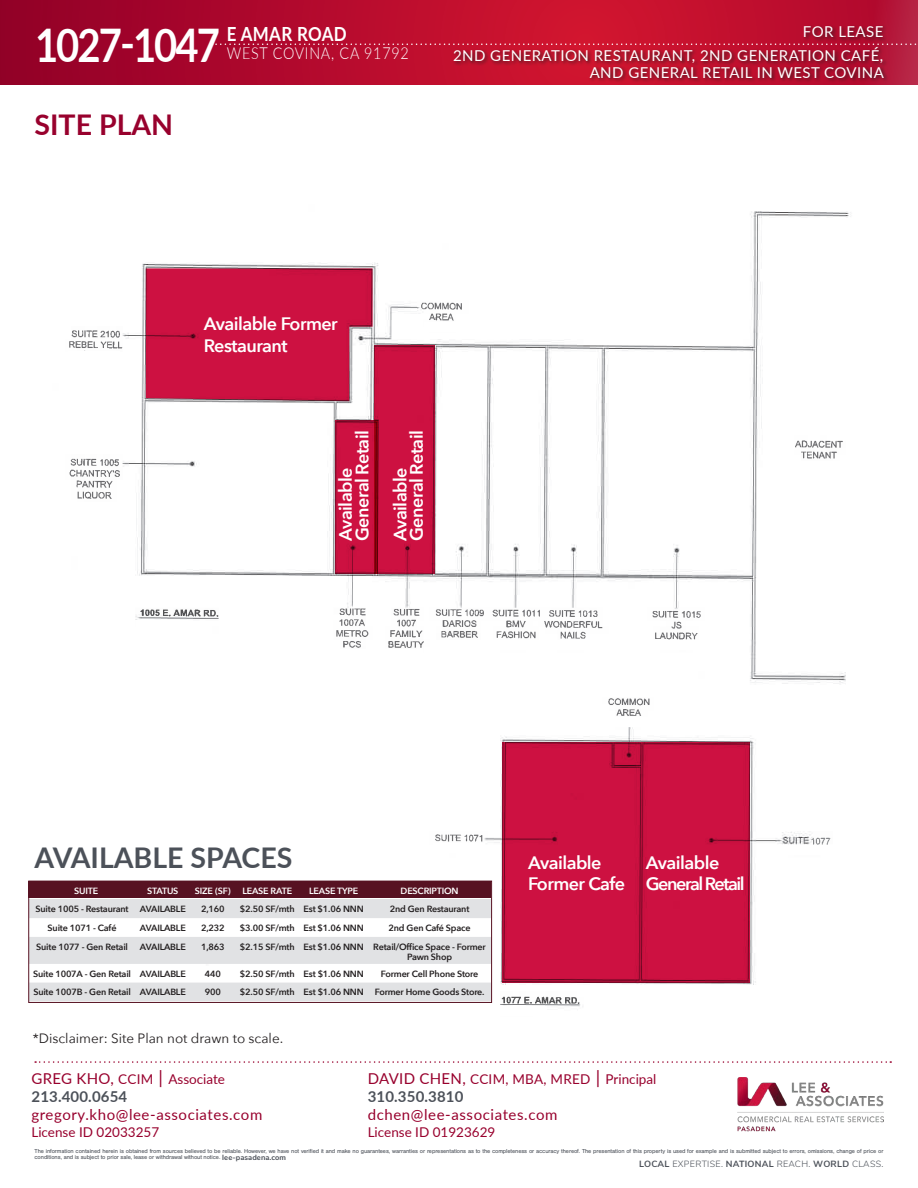
<style>
.page{position:relative;width:918px;height:1188px;background:#fff}
.page>*{position:absolute;margin:0;border:0;box-sizing:border-box;transform-origin:0 0}
.t1{font:700 46.35px "Lato";letter-spacing:-.05em;color:#fff;scale:.86 1}
.t2{font:700 28.5px "Lato";color:#4c5159}
.t3{font:700 28.5px "Lato";color:#98012d}
.t4{font:700 19.5px "Lato";letter-spacing:.02em;color:#fff;scale:.87 1}
.t5{font:600 18px/21.6px "Avenir Next";letter-spacing:-.03em;color:#fff}
.t6{font:600 18px/21.6px "Avenir Next";letter-spacing:-.08em;color:#fff}
.t7{font:300 16.5px "Lato";letter-spacing:.05em;color:#fff;scale:.87 1}
.t8{font:15px/24px "Lato";letter-spacing:.03em;color:#fff;text-align:right}
.t9{font:15px "Lato";letter-spacing:.04em;color:#98012d}
.t10{font:700 15px "Lato";letter-spacing:.01em;color:#4c5159}
.t11{font:13.5px "Lato";color:#98012d}
.t12{font:13.5px "Avenir Next";color:#231f20}
.t13{font:600 9px/10.8px "Avenir Next";letter-spacing:-.02em;color:#231f20}
.t14{font:600 9px "Avenir Next";letter-spacing:-.02em;color:#fff}
.t15{font:300 9px "Nunito Sans";letter-spacing:.03em;color:#4c5159}
.t16{font:6px/6px "Nimbus San";letter-spacing:-.015em;color:#4c5159}
.s1{font-size:15px}
.s2{font-size:18px}
.s3{font-family:"Nunito Sans";font-weight:700;font-size:7.5px}
.s4{font-weight:700}
</style>
<div class="page">
<svg style="left:0;top:0;width:918px;height:85px;background:#b00a2d"></svg>
<div style="left:452px;top:25px;width:437px;height:58px;background:#231f20;opacity:.75"></div>
<svg style="left:35px;top:1061px;width:856px;height:2px"></svg>
<img style="left:737px;top:1077px;width:146px;height:55px">
<svg style="left:212px;top:44px;width:706px;height:1px"></svg>
<img style="left:139px;top:253px;width:707px;height:754px">
<svg style="left:146px;top:268px;width:227px;height:133px;background:#cc1f4b"></svg>
<div style="left:335px;top:420px;width:42px;height:154px;background:#cd1141"></div>
<div style="left:502px;top:742px;width:247px;height:241px;background:#cd1141"></div>
<div style="left:375px;top:346px;width:60px;height:228px;background:#cd1141"></div>
<div style="left:424px;top:322px;width:51px;height:10px;background:#fff"></div>
<div style="left:136px;top:620px;width:51px;height:10px;background:#fff"></div>
<div style="left:651px;top:641px;width:52px;height:9px;background:#fff"></div>
<div style="left:603px;top:717px;width:51px;height:10px;background:#fff"></div>
<div style="left:433px;top:843px;width:52px;height:10px;background:#fff"></div>
<div style="left:786px;top:846px;width:52px;height:9px;background:#fff"></div>
<div style="left:495px;top:1006px;width:51px;height:10px;background:#fff"></div>
<div style="left:337px;top:650px;width:85px;height:9px;background:#fff"></div>
<div style="left:439px;top:640px;width:156px;height:10px;background:#fff"></div>
<div style="left:28px;top:881px;width:463px;height:17px;background:#571222"></div>
<svg style="left:30px;top:899px;width:460px;height:102px;fill:#e1e2e4"></svg>
<div style="left:28px;top:881px;width:464px;height:122px;border:1px solid #571222"></div>
<h1 class="t1" style="left:35px;top:11px;width:216px">1027-1047</h1>
<h3 class="t4" style="left:227px;top:20px;width:139px">E AMAR ROAD</h3>
<h3 class="t7" style="left:227px;top:42px;width:211px">WEST COVINA, CA 91792</h3>
<h2 class="t3" style="left:35px;top:104px;width:140px">SITE PLAN</h2>
<h3 class="t8" style="left:453px;top:19px;width:432px">FOR LEASE<br>2ND GENERATION RESTAURANT, 2ND GENERATION CAFÉ,</h3>
<h3 class="t8" style="left:590px;top:60px;width:296px">AND GENERAL RETAIL IN WEST COVINA</h3>
<h3 class="t5" style="left:204px;top:313px;width:136px">Available Former<br>Restaurant</h3>
<h3 class="t5" style="left:337px;top:541px;width:112px;line-height:16.5px;rotate:-90deg">Available<br>General Retail</h3>
<h3 class="t5" style="left:391px;top:541px;width:112px;line-height:16.5px;rotate:-90deg">Available<br>General Retail</h3>
<h2 class="t2" style="left:35px;top:836px;width:259px">AVAILABLE SPACES</h2>
<p class="t14" style="left:74px;top:883px;width:26px">SUITE</p>
<p class="t14" style="left:147px;top:883px;width:33px">STATUS</p>
<p class="t14" style="left:195px;top:883px;width:37px">SIZE (SF)</p>
<p class="t14" style="left:242px;top:883px;width:51px">LEASE RATE</p>
<p class="t14" style="left:309px;top:883px;width:51px">LEASE TYPE</p>
<p class="t14" style="left:401px;top:883px;width:59px">DESCRIPTION</p>
<p class="t13" style="left:36px;top:903px;width:152px">Suite 1005 - Restaurant AVAILABLE</p>
<p class="t13" style="left:201px;top:903px;width:25px">2,160</p>
<p class="t13" style="left:240px;top:903px;width:125px">$2.50 SF/mth Est $1.06 NNN</p>
<p class="t13" style="left:390px;top:903px;width:81px">2nd Gen Restaurant</p>
<p class="t13" style="left:48px;top:922px;width:70px">Suite 1071 - Café</p>
<p class="t13" style="left:140px;top:922px;width:48px">AVAILABLE</p>
<p class="t13" style="left:201px;top:922px;width:25px">2,232</p>
<p class="t13" style="left:240px;top:922px;width:125px">$3.00 SF/mth Est $1.06 NNN</p>
<p class="t13" style="left:389px;top:922px;width:83px">2nd Gen Café Space</p>
<p class="t13" style="left:36px;top:941px;width:93px">Suite 1077 - Gen Retail</p>
<p class="t13" style="left:140px;top:941px;width:48px">AVAILABLE</p>
<p class="t13" style="left:201px;top:941px;width:25px">1,863</p>
<p class="t13" style="left:407px;top:941px;width:80px;text-indent:-167px">$2.15 SF/mth Est $1.06 NNN Retail/Office Space - Former<br>Pawn Shop</p>
<p class="t13" style="left:33px;top:968px;width:154px">Suite 1007A - Gen Retail AVAILABLE</p>
<p class="t13" style="left:205px;top:968px;width:18px">440</p>
<p class="t13" style="left:240px;top:968px;width:125px">$2.50 SF/mth Est $1.06 NNN</p>
<p class="t13" style="left:381px;top:968px;width:99px">Former Cell Phone Store</p>
<p class="t13" style="left:33px;top:986px;width:154px">Suite 1007B - Gen Retail AVAILABLE</p>
<p class="t13" style="left:205px;top:986px;width:18px">900</p>
<p class="t13" style="left:240px;top:986px;width:246px">$2.50 SF/mth Est $1.06 NNN Former Home Goods Store.</p>
<h3 class="t12" style="left:33px;top:1027px;width:252px">*Disclaimer: Site Plan not drawn to scale.</h3>
<h3 class="t5" style="left:528px;top:851px;width:99px">Available<br>Former Cafe</h3>
<h3 class="t6" style="left:646px;top:851px;width:100px">Available<br>General Retail</h3>
<h3 class="t11" style="left:32px;top:1069px;width:195px"><span class="s1">GREG KHO,</span> CCIM <span class="s2">|</span> Associate</h3>
<h3 class="t10" style="left:32px;top:1086px;width:97px">213.400.0654</h3>
<h3 class="t9" style="left:32px;top:1104px;width:232px">gregory.kho@lee-associates.com</h3>
<h3 class="t11" style="left:32px;top:1122px;width:129px">License ID 02033257</h3>
<h3 class="t11" style="left:368px;top:1069px;width:290px"><span class="s1">DAVID CHEN,</span> CCIM, MBA, MRED <span class="s2">|</span> Principal</h3>
<h3 class="t10" style="left:368px;top:1086px;width:97px">310.350.3810</h3>
<h3 class="t9" style="left:368px;top:1104px;width:191px">dchen@lee-associates.com</h3>
<h3 class="t11" style="left:368px;top:1122px;width:129px">License ID 01923629</h3>
<p class="t16" style="left:35px;top:1148px;width:850px">The information contained herein is obtained from sources believed to be reliable. However, we have not verified it and make no guarantees, warranties or representations as to the completeness or accuracy thereof. The presentation of this property is used for example and is submitted subject to errors, omissions, change of price or conditions, and is subject to prior sale, lease or withdrawal without notice. <span class="s3">lee-pasadena.com</span></p>
<p class="t15" style="left:639px;top:1157px;width:246px"><span class="s4">LOCAL</span> EXPERTISE. <span class="s4">NATIONAL</span> REACH. <span class="s4">WORLD</span> CLASS.</p>
</div>
